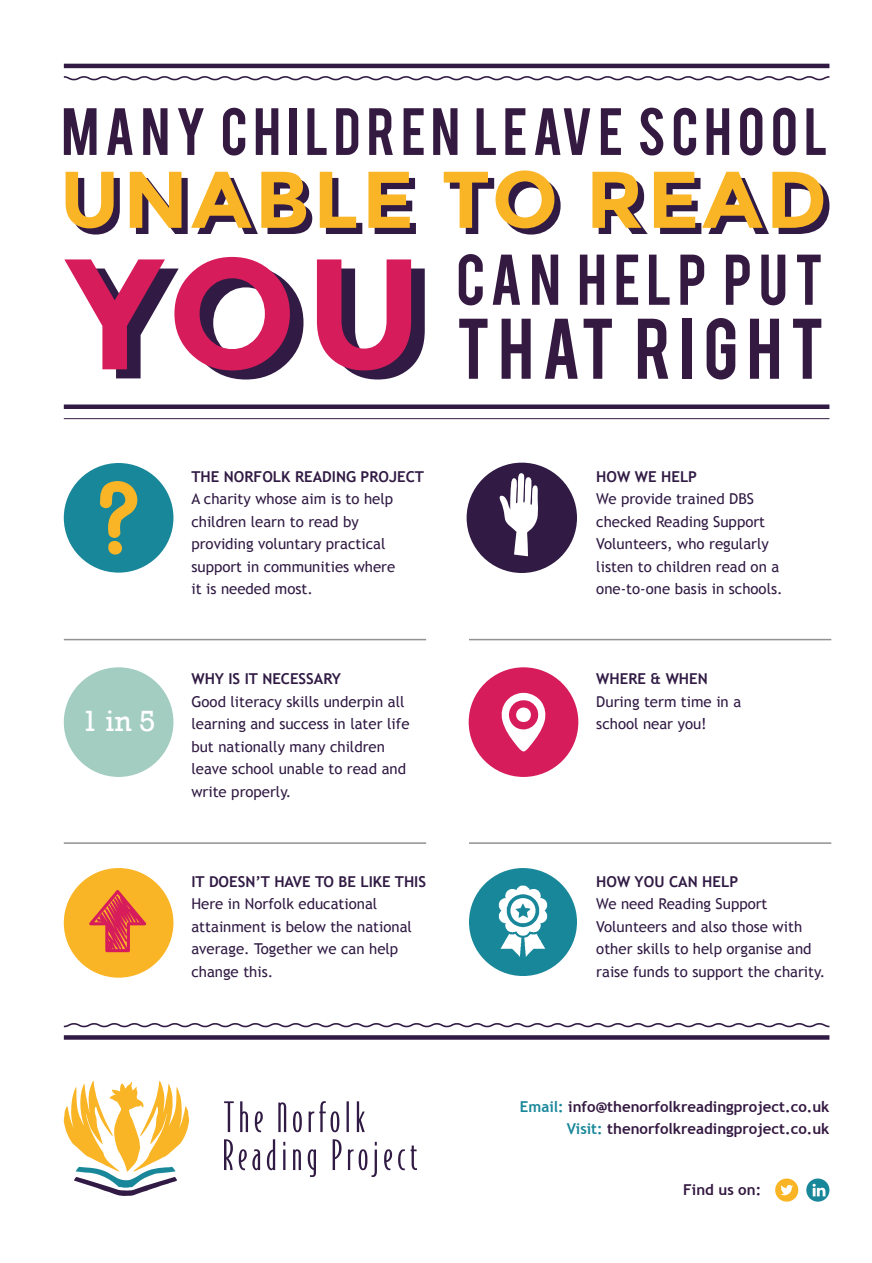
<style>
.page{position:relative;width:872px;height:1263px;background:#fff}
.page>*{position:absolute;margin:0;border:0;box-sizing:border-box;transform-origin:0 0}
.t1{font:30px "Rockwell";color:#fff}
.t2{font:15px/22.5px "Trebuchet MS";color:#311b44}
.t3{font:700 15px/22.5px "Trebuchet MS";color:#341941;text-align:right}
.s1{font-weight:700}
.s2{color:#19879a}
</style>
<div class="page">
<svg style="left:64px;top:1081px;width:125px;height:115px"></svg>
<svg style="left:224px;top:1101px;width:141px;height:31px"></svg>
<svg style="left:224px;top:1139px;width:193px;height:38px"></svg>
<hr style="left:64px;top:639px;width:362px;height:1px;background:#929292">
<hr style="left:469px;top:639px;width:362px;height:1px;background:#929292">
<hr style="left:469px;top:842px;width:362px;height:2px;background:#929292">
<hr style="left:64px;top:842px;width:362px;height:2px;background:#929292">
<div style="left:775px;top:1178px;width:23px;height:24px;background:#fab526;border-radius:50%"></div>
<svg style="left:780px;top:1185px;width:13px;height:10px"></svg>
<svg style="left:806px;top:1178px;width:23px;height:24px"></svg>
<svg style="left:812px;top:1184px;width:13px;height:12px"></svg>
<hr style="left:64px;top:64px;width:765px;height:4px;background:#311b44">
<div style="left:64px;top:1035px;width:765px;height:5px;background:#311b44"></div>
<svg style="left:64px;top:108px;width:32px;height:47px"></svg>
<svg style="left:107px;top:108px;width:26px;height:47px"></svg>
<svg style="left:143px;top:108px;width:24px;height:47px"></svg>
<svg style="left:178px;top:108px;width:26px;height:47px"></svg>
<svg style="left:223px;top:108px;width:22px;height:48px"></svg>
<svg style="left:256px;top:108px;width:22px;height:47px"></svg>
<div style="left:289px;top:108px;width:7px;height:47px;background:#341941"></div>
<svg style="left:307px;top:108px;width:19px;height:47px"></svg>
<svg style="left:336px;top:108px;width:22px;height:47px"></svg>
<svg style="left:369px;top:108px;width:24px;height:47px"></svg>
<svg style="left:403px;top:108px;width:20px;height:47px"></svg>
<svg style="left:433px;top:108px;width:24px;height:47px"></svg>
<svg style="left:476px;top:108px;width:20px;height:47px"></svg>
<svg style="left:505px;top:108px;width:20px;height:47px"></svg>
<svg style="left:535px;top:108px;width:55px;height:47px"></svg>
<svg style="left:601px;top:108px;width:20px;height:47px"></svg>
<svg style="left:640px;top:108px;width:23px;height:47px"></svg>
<svg style="left:674px;top:108px;width:22px;height:48px"></svg>
<svg style="left:706px;top:108px;width:23px;height:47px"></svg>
<svg style="left:740px;top:108px;width:22px;height:47px"></svg>
<svg style="left:773px;top:108px;width:22px;height:47px"></svg>
<svg style="left:806px;top:108px;width:19px;height:47px"></svg>
<svg style="left:63px;top:76px;width:767px;height:5px"></svg>
<svg style="left:63px;top:1023px;width:767px;height:5px"></svg>
<svg style="left:64px;top:257px;width:239px;height:122px"></svg>
<svg style="left:317px;top:259px;width:108px;height:120px"></svg>
<div style="left:64px;top:404px;width:765px;height:5px;background:#311b44"></div>
<hr style="left:64px;top:418px;width:765px;height:1px;background:#311b44">
<svg style="left:459px;top:254px;width:24px;height:51px"></svg>
<svg style="left:493px;top:255px;width:27px;height:50px"></svg>
<svg style="left:532px;top:255px;width:26px;height:50px"></svg>
<svg style="left:580px;top:255px;width:24px;height:50px"></svg>
<svg style="left:616px;top:255px;width:22px;height:50px"></svg>
<svg style="left:649px;top:255px;width:20px;height:50px"></svg>
<svg style="left:680px;top:255px;width:24px;height:50px"></svg>
<svg style="left:726px;top:255px;width:23px;height:50px"></svg>
<svg style="left:761px;top:255px;width:24px;height:50px"></svg>
<svg style="left:797px;top:255px;width:23px;height:50px"></svg>
<svg style="left:459px;top:319px;width:28px;height:60px"></svg>
<svg style="left:501px;top:319px;width:29px;height:60px"></svg>
<svg style="left:545px;top:319px;width:32px;height:60px"></svg>
<svg style="left:583px;top:319px;width:29px;height:60px"></svg>
<svg style="left:638px;top:319px;width:30px;height:60px"></svg>
<div style="left:683px;top:319px;width:9px;height:60px;background:#341941"></div>
<svg style="left:706px;top:318px;width:29px;height:61px"></svg>
<svg style="left:750px;top:319px;width:29px;height:60px"></svg>
<svg style="left:793px;top:319px;width:28px;height:60px"></svg>
<svg style="left:66px;top:172px;width:54px;height:63px"></svg>
<svg style="left:130px;top:172px;width:182px;height:62px"></svg>
<svg style="left:320px;top:172px;width:42px;height:62px"></svg>
<svg style="left:368px;top:172px;width:48px;height:62px"></svg>
<svg style="left:444px;top:170px;width:116px;height:65px"></svg>
<svg style="left:592px;top:172px;width:55px;height:62px"></svg>
<svg style="left:654px;top:172px;width:175px;height:62px"></svg>
<div style="left:64px;top:463px;width:109px;height:110px;background:#19879a;border-radius:50%"></div>
<svg style="left:100px;top:481px;width:38px;height:73px"></svg>
<div style="left:64px;top:667px;width:109px;height:110px;background:#a4cdc2;border-radius:50%"></div>
<div style="left:64px;top:868px;width:109px;height:110px;background:#fab526;border-radius:50%"></div>
<svg style="left:89px;top:890px;width:57px;height:62px"></svg>
<div style="left:466px;top:463px;width:111px;height:110px;background:#311b44;border-radius:50%"></div>
<svg style="left:499px;top:473px;width:39px;height:83px"></svg>
<div style="left:469px;top:667px;width:109px;height:110px;background:#d71c5b;border-radius:50%"></div>
<svg style="left:501px;top:693px;width:45px;height:58px"></svg>
<div style="left:469px;top:868px;width:108px;height:108px;background:#19879a;border-radius:50%"></div>
<svg style="left:499px;top:886px;width:48px;height:71px"></svg>
<p class="t1" style="left:82px;top:703px;width:75px">1 in 5</p>
<p class="t2" style="left:191px;top:465px;width:234px"><span class="s1">THE NORFOLK READING PROJECT<br></span>A charity whose aim is to help children learn to read by providing voluntary practical support in communities where<br>it is needed most.</p>
<p class="t2" style="left:191px;top:668px;width:220px"><span class="s1">WHY IS IT NECESSARY<br></span>Good literacy skills underpin all learning and success in later life but nationally many children leave school unable to read and write properly.</p>
<p class="t2" style="left:191px;top:870px;width:236px"><span class="s1">IT DOESN’T HAVE TO BE LIKE THIS<br></span>Here in Norfolk educational attainment is below the national average. Together we can help change this.</p>
<p class="t2" style="left:596px;top:465px;width:188px"><span class="s1">HOW WE HELP<br></span>We provide trained DBS checked Reading Support<br>Volunteers, who regularly listen to children read on a one-to-one basis in schools.</p>
<p class="t2" style="left:596px;top:668px;width:146px"><span class="s1">WHERE &amp; WHEN<br></span>During term time in a school near you!</p>
<p class="t2" style="left:596px;top:870px;width:230px"><span class="s1">HOW YOU CAN HELP<br></span>We need Reading Support<br>Volunteers and also those with other skills to help organise and raise funds to support the charity.</p>
<p class="t3" style="left:520px;top:1095px;width:311px"><span class="s2">Email:</span> info@thenorfolkreadingproject.co.uk<br><span class="s2">Visit:</span> thenorfolkreadingproject.co.uk</p>
<p class="t3" style="left:683px;top:1178px;width:79px">Find us on:</p>
</div>
